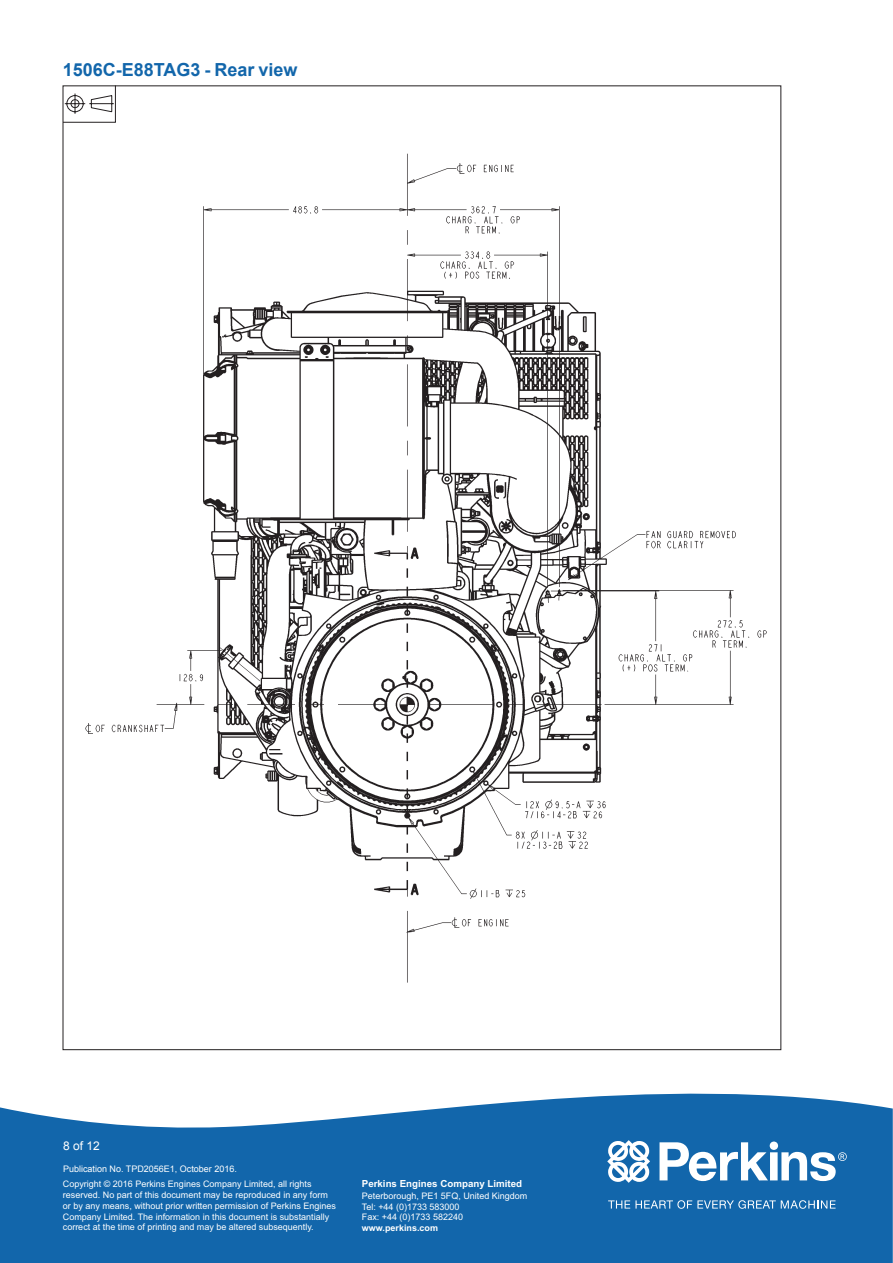
<style>
.page{position:relative;width:893px;height:1263px;background:#fff}
.page>*{position:absolute;margin:0;border:0;box-sizing:border-box;transform-origin:0 0}
.t1{font:700 18px "Arial";color:#1266ab}
.t2{font:12px "Arial";color:#fff}
.t3{font:700 9.75px "Arial";color:#fff}
.t4{font:9px/10.8px "Arial";color:#fff}
.t5{font:700 9px "Arial";color:#fff}
</style>
<div class="page">
<svg style="left:0;top:1093px;width:893px;height:170px;background:#2a75b3"></svg>
<svg style="left:608px;top:1200px;width:227px;height:9px;background:#518fc1"></svg>
<svg style="left:607px;top:1140px;width:43px;height:43px"></svg>
<svg style="left:659px;top:1141px;width:188px;height:40px"></svg>
<img style="left:85px;top:153px;width:682px;height:830px">
<svg style="left:63px;top:85px;width:53px;height:38px"></svg>
<h1 class="t1" style="left:63px;top:59px;width:236px">1506C-E88TAG3 - Rear view</h1>
<h2 class="t2" style="left:63px;top:1139px;width:38px">8 of 12</h2>
<p class="t4" style="left:63px;top:1163px;width:175px">Publication No. TPD2056E1, October 2016.</p>
<p class="t4" style="left:63px;top:1178px;width:275px">Copyright © 2016 Perkins Engines Company Limited, all rights reserved. No part of this document may be reproduced in any form or by any means, without prior written permission of Perkins Engines Company Limited. The information in this document is substantially correct at the time of printing and may be altered subsequently.</p>
<p class="t3" style="left:362px;top:1178px;width:162px">Perkins Engines Company Limited</p>
<p class="t4" style="left:362px;top:1190px;width:167px">Peterborough, PE1 5FQ, United Kingdom<br>Tel: +44 (0)1733 583000<br>Fax: +44 (0)1733 582240</p>
<p class="t5" style="left:362px;top:1222px;width:78px">www.perkins.com</p>
</div>
